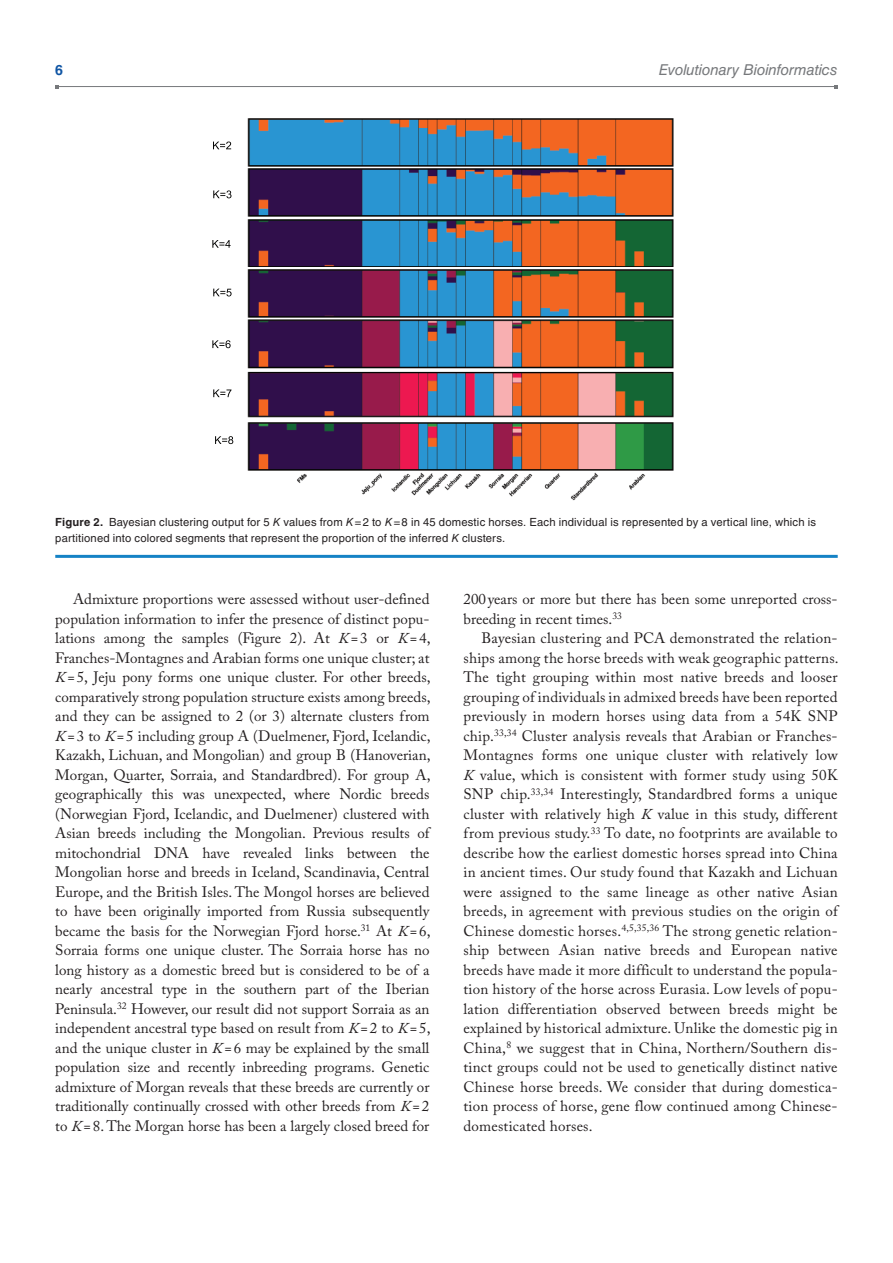
<style>
.page{position:relative;width:893px;height:1263px;background:#fff}
.page>*{position:absolute;margin:0;border:0;box-sizing:border-box;transform-origin:0 0}
.t1{font:15px/19.5px "Adobe Caslon Pro";color:#231f20;text-align:justify}
.t2{font:italic 15px "Helvetica LT Std";letter-spacing:-.005em;color:#76787b}
.t3{font:700 14.25px "Helvetica LT Std";color:#1055a4}
.t4{font:11.25px/16.5px "Helvetica LT Std";letter-spacing:.015em;color:#231f20}
.s1{font-weight:700}
.s2{font-style:italic}
</style>
<div class="page">
<hr style="left:57px;top:86px;width:779px;height:1px;background:#76787b">
<hr style="left:55px;top:555px;width:783px;height:3px;background:#1582c5">
<svg style="left:213px;top:142px;width:18px;height:7px"></svg>
<img style="left:247px;top:118px;width:427px;height:149px">
<svg style="left:213px;top:190px;width:18px;height:8px"></svg>
<svg style="left:212px;top:240px;width:19px;height:8px"></svg>
<svg style="left:213px;top:289px;width:19px;height:7px"></svg>
<img style="left:247px;top:269px;width:427px;height:100px">
<svg style="left:212px;top:340px;width:19px;height:8px"></svg>
<svg style="left:213px;top:389px;width:18px;height:8px"></svg>
<img style="left:247px;top:371px;width:427px;height:47px">
<svg style="left:215px;top:436px;width:18px;height:8px"></svg>
<img style="left:247px;top:422px;width:427px;height:79px">
<p class="t3" style="left:55px;top:61px;width:9px">6</p>
<p class="t2" style="left:659px;top:61px;width:180px">Evolutionary Bioinformatics</p>
<p class="t4" style="left:55px;top:513px;width:762px"><span class="s1">Figure 2.</span> Bayesian clustering output for 5 <span class="s2">K</span> values from <span class="s2">K</span>=2 to <span class="s2">K</span>=8 in 45 domestic horses. Each individual is represented by a vertical line, which is partitioned into colored segments that represent the proportion of the inferred <span class="s2">K</span> clusters.</p>
<p class="t1" style="left:55px;top:589px;width:377px;text-indent:18px">Admixture proportions were assessed without user-defined population information to infer the presence of distinct popu&shy;lations among the samples (Figure 2). At <span class="s2">K</span>=3 or <span class="s2">K</span>=4, Franches-Montagnes and Arabian forms one unique cluster; at <span class="s2">K</span>=5, Jeju pony forms one unique cluster. For other breeds, comparatively strong population structure exists among breeds, and they can be assigned to 2 (or 3) alternate clusters from <span class="s2">K</span>=3 to <span class="s2">K</span>=5 including group A (Duelmener, Fjord, Icelandic, Kazakh, Lichuan, and Mongolian) and group B (Hanoverian, Morgan, Quarter, Sorraia, and Standardbred). For group A, geographically this was unexpected, where Nordic breeds (Norwegian Fjord, Icelandic, and Duelmener) clustered with Asian breeds including the Mongolian. Previous results of mitochondrial DNA have revealed links between the Mongolian horse and breeds in Iceland, Scandinavia, Central Europe, and the British Isles. The Mongol horses are believed to have been originally imported from Russia subsequently became the basis for the Norwegian Fjord horse.<sup>31</sup> At <span class="s2">K</span>=6, Sorraia forms one unique cluster. The Sorraia horse has no long history as a domestic breed but is considered to be of a nearly ancestral type in the southern part of the Iberian Peninsula.<sup>32</sup> However, our result did not support Sorraia as an independent ancestral type based on result from <span class="s2">K</span>= 2 to <span class="s2">K</span>=5, and the unique cluster in <span class="s2">K</span>= 6 may be explained by the small population size and recently inbreeding programs. Genetic admixture of Morgan reveals that these breeds are currently or traditionally continually crossed with other breeds from <span class="s2">K</span>= 2 to <span class="s2">K</span>=8. The Morgan horse has been a largely closed breed for</p>
<p class="t1" style="left:463px;top:589px;width:376px">200years or more but there has been some unreported cross&shy;breeding in recent times.<sup>33</sup></p>
<p class="t1" style="left:463px;top:628px;width:377px;text-indent:18px">Bayesian clustering and PCA demonstrated the relation&shy;ships among the horse breeds with weak geographic patterns.<br>The tight grouping within most native breeds and looser grouping of individuals in admixed breeds have been reported previously in modern horses using data from a 54K SNP chip.<sup>33,34</sup> Cluster analysis reveals that Arabian or Franches-Montagnes forms one unique cluster with relatively low <span class="s2">K</span> value, which is consistent with former study using 50K SNP chip.<sup>33,34</sup> Interestingly, Standardbred forms a unique cluster with relatively high <span class="s2">K</span> value in this study, different from previous study.<sup>33</sup> To date, no footprints are available to describe how the earliest domestic horses spread into China in ancient times. Our study found that Kazakh and Lichuan were assigned to the same lineage as other native Asian breeds, in agreement with previous studies on the origin of Chinese domestic horses.<sup>4,5,35,36</sup> The strong genetic relation&shy;ship between Asian native breeds and European native breeds have made it more difficult to understand the popula&shy;tion history of the horse across Eurasia. Low levels of popu&shy;lation differentiation observed between breeds might be explained by historical admixture. Unlike the domestic pig in China,<sup>8</sup> we suggest that in China, Northern/Southern dis&shy;tinct groups could not be used to genetically distinct native Chinese horse breeds. We consider that during domestica&shy;tion process of horse, gene flow continued among Chinese&shy;domesticated horses.</p>
</div>
